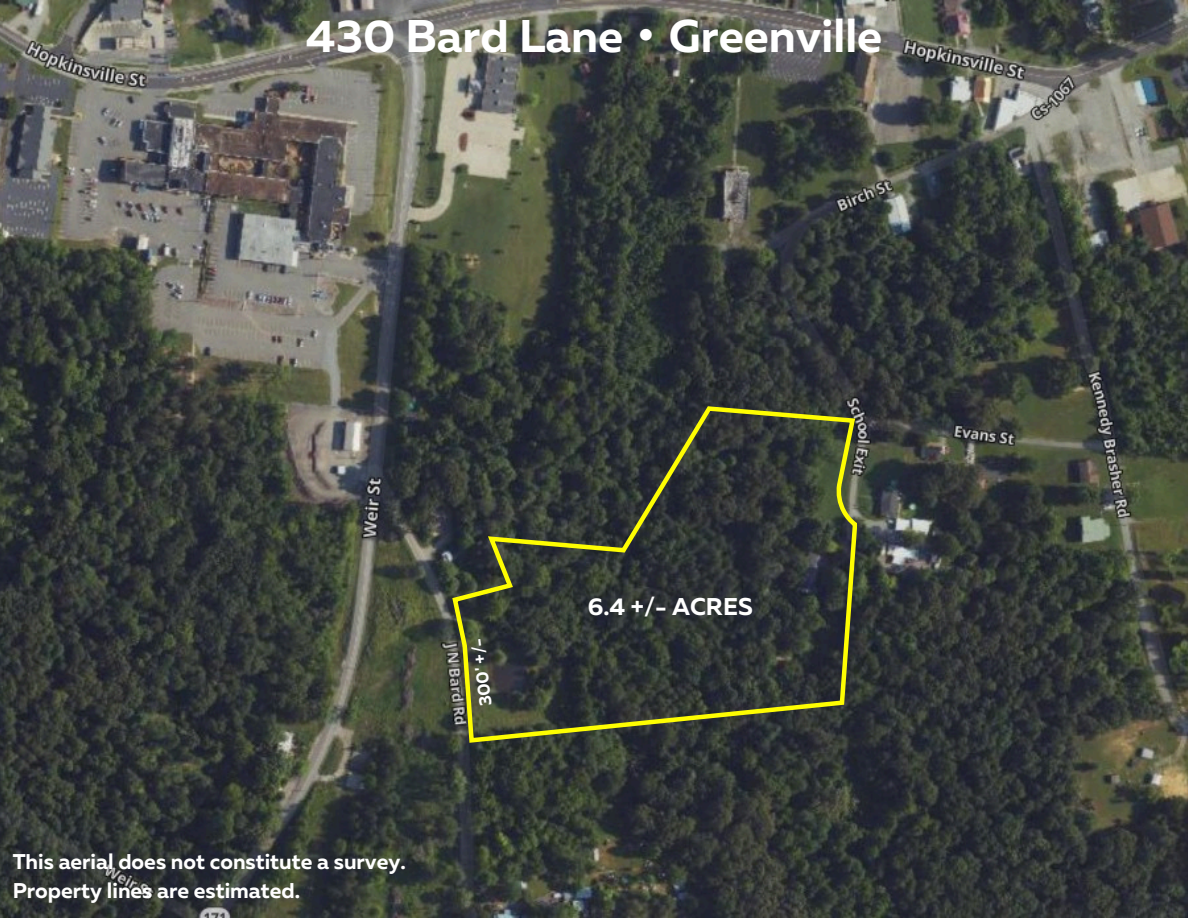
<style>
.page{position:relative;width:1188px;height:918px;background:#fff}
.page>*{position:absolute;margin:0;border:0;box-sizing:border-box;transform-origin:0 0}
.t1{font:700 45.75px "Muller";color:#fff}
.t2{font:700 24.3px "Muller";color:#fff}
.t3{font:700 21.3px/29.4px "Muller";color:#fff}
.t4{font:700 17.4px "Muller";color:#fff}
.s1{font-family:"Noto Sans CJ Ksc"}
</style>
<div class="page">
<img style="left:0;top:0;width:1188px;height:918px">
<svg style="left:452px;top:406px;width:405px;height:337px;background:#3a3f33"></svg>
<h1 class="t1" style="left:306px;top:17px;width:578px">430 Bard Lane<span class="s1">・</span>Greenville</h1>
<h2 class="t3" style="left:13px;top:848px;width:395px">This aerial does not constitute a survey.<br>Property lines are estimated.</h2>
<h3 class="t4" style="left:479px;top:707px;width:70px;rotate:-97deg">300' +/-</h3>
<p class="t2" style="left:588px;top:596px;width:167px">6.4 +/- ACRES</p>
</div>
